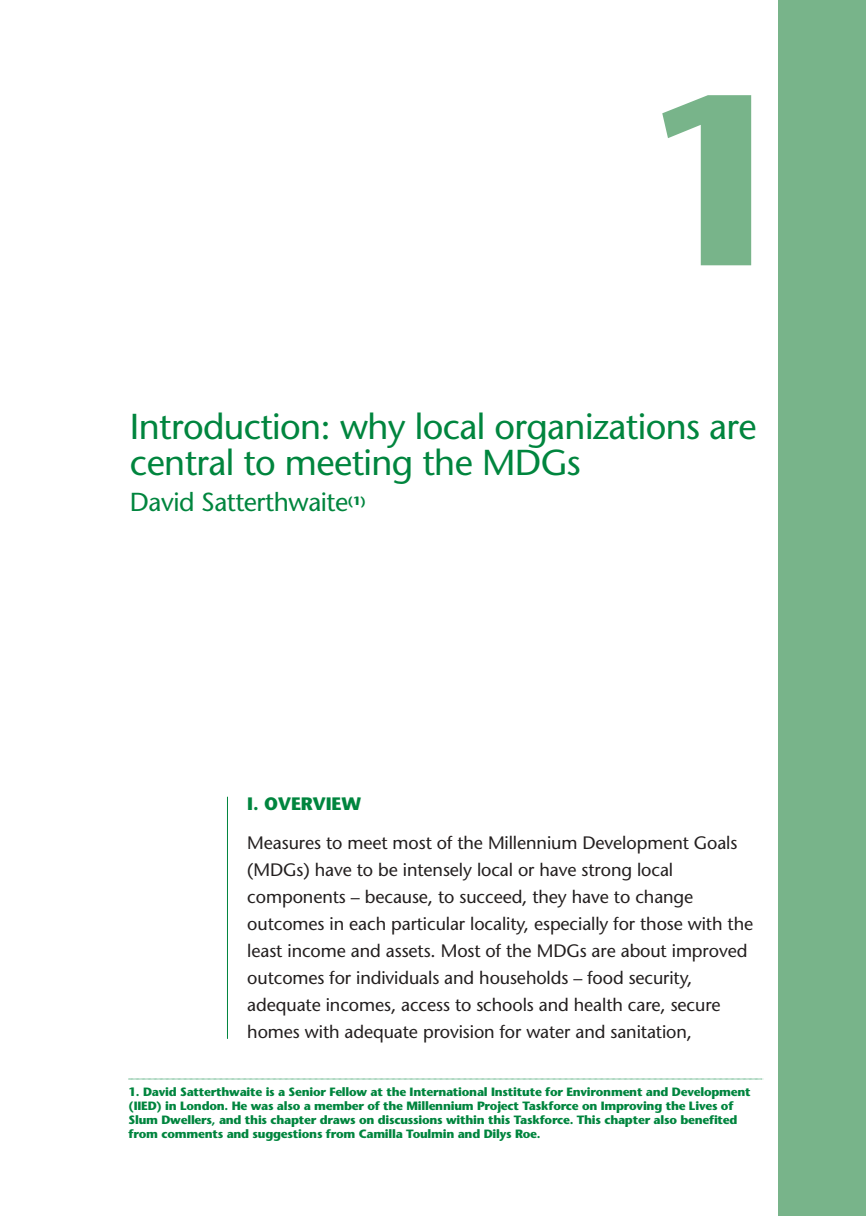
<style>
.page{position:relative;width:866px;height:1216px;background:#fff}
.page>*{position:absolute;margin:0;border:0;box-sizing:border-box;transform-origin:0 0}
.t1{font:700 239px "Stone Sans";color:#78b48a}
.t2{font:36px/36px "Stone Sans";letter-spacing:-.015em;color:#00853e}
.t3{font:26px "Stone Sans";letter-spacing:-.015em;color:#00853e}
.t4{font:18px/27px "Stone Sans";letter-spacing:-.005em;color:#231f1f}
.t5{font:700 18px "Stone Sans";letter-spacing:-.005em;color:#00853e}
.t6{font:700 12px/14px "Stone Sans";letter-spacing:-.02em;color:#00853e}
</style>
<div class="page">
<hr style="left:227px;top:797px;width:1px;height:242px;background:#00853e">
<div style="left:778px;top:0;width:88px;height:1216px;background:#78b48a"></div>
<svg style="left:129px;top:1079px;width:634px;height:1px"></svg>
<p class="t1" style="left:642px;top:90px;width:152px">1</p>
<h1 class="t2" style="left:130px;top:412px;width:628px">Introduction: why local organizations are central to meeting the MDGs</h1>
<h2 class="t3" style="left:130px;top:491px;width:237px">David Satterthwaite<sup>(1)</sup></h2>
<h3 class="t5" style="left:247px;top:797px;width:115px">I. OVERVIEW</h3>
<p class="t4" style="left:247px;top:831px;width:507px">Measures to meet most of the Millennium Development Goals (MDGs) have to be intensely local or have strong local components – because, to succeed, they have to change outcomes in each particular locality, especially for those with the least income and assets. Most of the MDGs are about improved outcomes for individuals and households – food security, adequate incomes, access to schools and health care, secure homes with adequate provision for water and sanitation,</p>
<p class="t6" style="left:129px;top:1086px;width:624px">1. David Satterthwaite is a Senior Fellow at the International Institute for Environment and Development (IIED) in London. He was also a member of the Millennium Project Taskforce on Improving the Lives of Slum Dwellers, and this chapter draws on discussions within this Taskforce. This chapter also benefited from comments and suggestions from Camilla Toulmin and Dilys Roe.</p>
</div>
